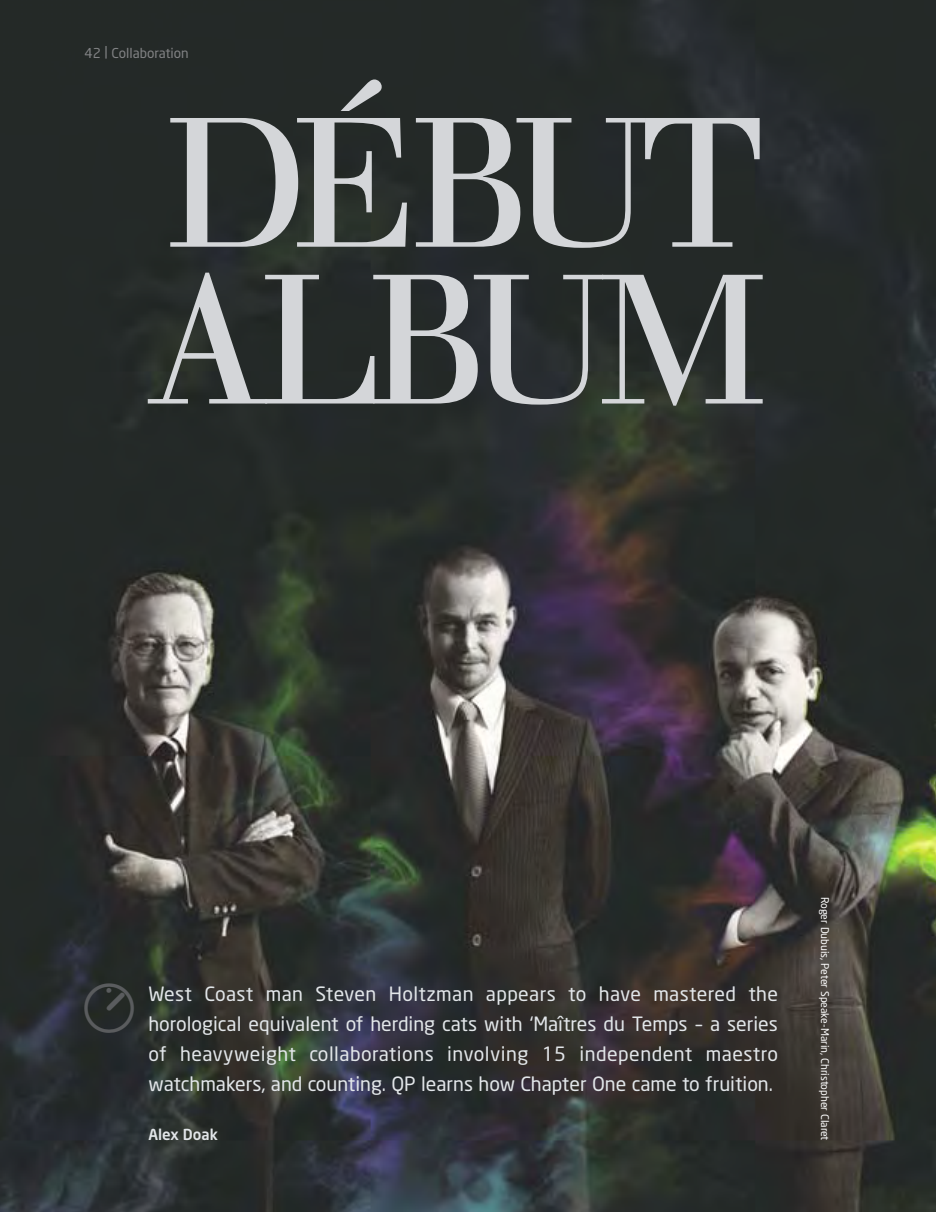
<style>
.page{position:relative;width:936px;height:1212px;background:#fff}
.page>*{position:absolute;margin:0;border:0;box-sizing:border-box;transform-origin:0 0}
.t1{font:180px/156.8px "Walbaum";letter-spacing:-.07em;color:#d4d6d9}
.t2{font:49.5px "QP";color:#5a5c5e}
.t3{font:19.5px/30px "Neo Sans";color:#e2e6e9;text-align:justify}
.t4{font:500 15px "Neo Sans";color:#e2e6e9}
.t5{font:13.5px "Neo Sans";color:#818284}
.t6{font:10.5px "Neo Sans";color:#fff}
</style>
<div class="page">
<img style="left:0;top:0;width:935px;height:1212px">
<p class="t5" style="left:85px;top:45px;width:106px">42 | Collaboration</p>
<h1 class="t1" style="left:147px;top:123px;width:622px">DÉBUT<br>ALBUM</h1>
<h2 class="t2" style="left:85px;top:977px;width:43px">2</h2>
<p class="t3" style="left:148px;top:979px;width:631px">West Coast man Steven Holtzman appears to have mastered the horological equivalent of herding cats with ‘Maîtres du Temps – a series of heavyweight collaborations involving 15 independent maestro watchmakers, and counting. QP learns how Chapter One came to fruition.</p>
<p class="t4" style="left:148px;top:1126px;width:71px">Alex Doak</p>
<p class="t6" style="left:831px;top:896px;width:245px;rotate:90deg">Roger Dubuis, Peter Speake-Marin, Christopher Claret</p>
</div>
